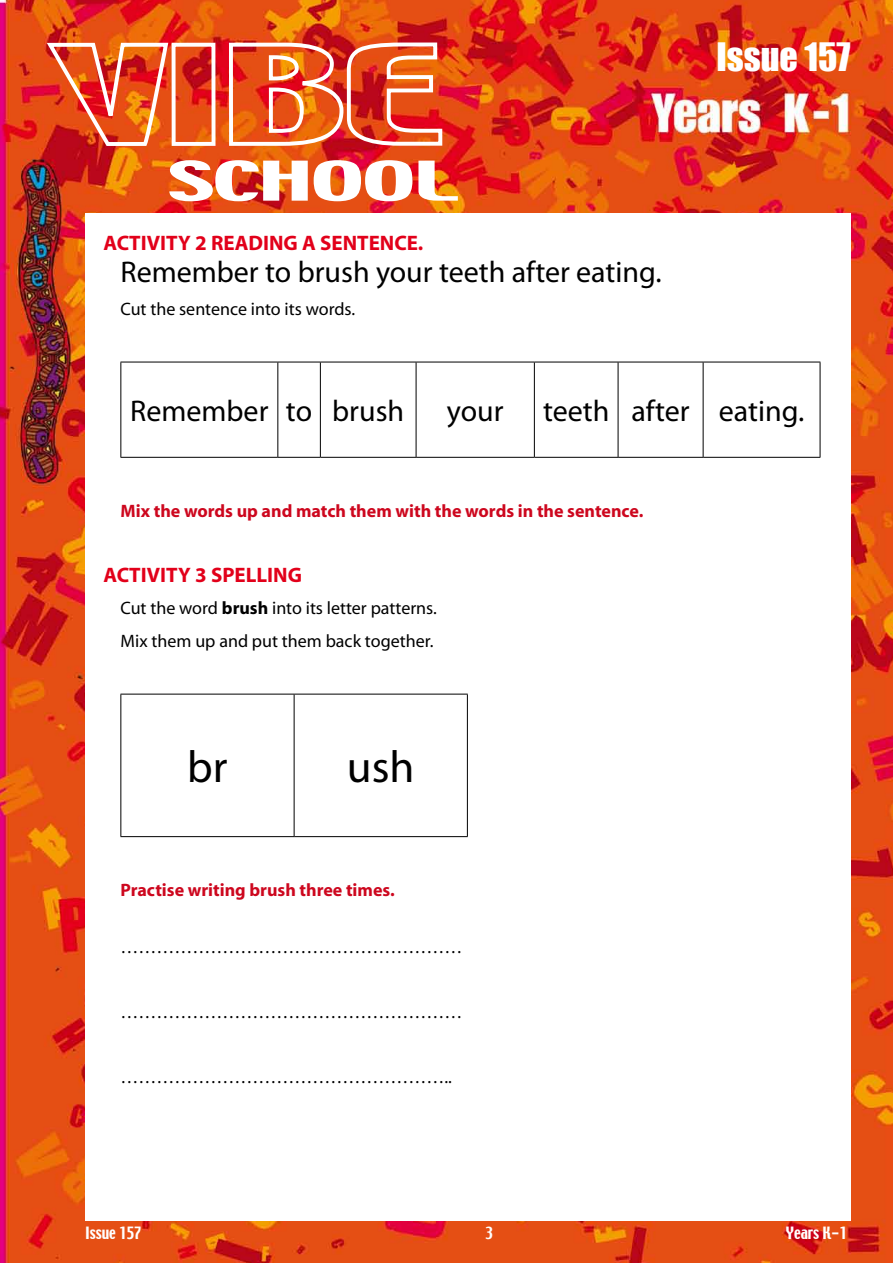
<style>
.page{position:relative;width:893px;height:1263px;background:#fff}
.page>*{position:absolute;margin:0;border:0;box-sizing:border-box;transform-origin:0 0}
.t1{font:45px "Myriad Pro";color:#000}
.t2{font:36px "Impact";color:#fff}
.t3{font:30px "Myriad Pro";color:#000}
.t4{font:700 21px "Myriad";color:#e2001a}
.t5{font:18px/32.5px "Myriad";color:#000}
.t6{font:700 18px "Myriad";color:#cd071e}
.t7{font:15px "Techno";color:#fff}
.s1{font-weight:700}
</style>
<div class="page">
<img style="left:0;top:0;width:893px;height:1263px">
<div style="left:85px;top:213px;width:765px;height:1007px;background:#fff"></div>
<img style="left:47px;top:43px;width:397px;height:105px">
<img style="left:169px;top:160px;width:139px;height:41px">
<svg style="left:314px;top:160px;width:98px;height:41px"></svg>
<svg style="left:418px;top:161px;width:40px;height:40px"></svg>
<hr style="left:120px;top:362px;width:158px;height:1px;background:#000">
<hr style="left:120px;top:362px;width:1px;height:95px;background:#000">
<hr style="left:278px;top:362px;width:42px;height:1px;background:#000">
<hr style="left:277px;top:362px;width:1px;height:95px;background:#000">
<hr style="left:320px;top:362px;width:96px;height:1px;background:#000">
<hr style="left:320px;top:362px;width:1px;height:95px;background:#000">
<hr style="left:416px;top:362px;width:118px;height:1px;background:#000">
<hr style="left:416px;top:362px;width:1px;height:95px;background:#000">
<hr style="left:534px;top:362px;width:84px;height:1px;background:#000">
<hr style="left:534px;top:362px;width:1px;height:95px;background:#000">
<hr style="left:618px;top:362px;width:85px;height:1px;background:#000">
<hr style="left:618px;top:362px;width:1px;height:95px;background:#000">
<hr style="left:703px;top:362px;width:117px;height:1px;background:#000">
<hr style="left:703px;top:362px;width:1px;height:95px;background:#000">
<hr style="left:820px;top:362px;width:1px;height:95px;background:#000">
<hr style="left:120px;top:457px;width:158px;height:1px;background:#000">
<hr style="left:278px;top:457px;width:42px;height:1px;background:#000">
<hr style="left:320px;top:457px;width:96px;height:1px;background:#000">
<hr style="left:416px;top:457px;width:118px;height:1px;background:#000">
<hr style="left:534px;top:457px;width:84px;height:1px;background:#000">
<hr style="left:618px;top:457px;width:85px;height:1px;background:#000">
<hr style="left:703px;top:457px;width:117px;height:1px;background:#000">
<hr style="left:120px;top:694px;width:174px;height:1px;background:#000">
<hr style="left:120px;top:694px;width:1px;height:142px;background:#000">
<hr style="left:294px;top:694px;width:174px;height:1px;background:#000">
<hr style="left:294px;top:694px;width:1px;height:142px;background:#000">
<hr style="left:467px;top:694px;width:1px;height:142px;background:#000">
<hr style="left:120px;top:836px;width:174px;height:1px;background:#000">
<hr style="left:294px;top:836px;width:174px;height:1px;background:#000">
<h2 class="t2" style="left:717px;top:29px;width:135px">Issue 157</h2>
<p class="t4" style="left:103px;top:232px;width:321px">Activity 2 Reading a sentence.</p>
<h3 class="t3" style="left:120px;top:254px;width:543px">Remember to brush your teeth after eating.</h3>
<p class="t5" style="left:120px;top:293px;width:236px">Cut the sentence into its words.</p>
<h3 class="t3" style="left:130px;top:392px;width:275px">Remember to brush</h3>
<h3 class="t3" style="left:447px;top:392px;width:58px">your</h3>
<h3 class="t3" style="left:543px;top:392px;width:263px">teeth after eating.</h3>
<p class="t6" style="left:120px;top:501px;width:524px">Mix the words up and match them with the words in the sentence.</p>
<p class="t4" style="left:103px;top:564px;width:200px">Activity 3 Spelling</p>
<p class="t5" style="left:120px;top:593px;width:318px">Cut the word <span class="s1">brush</span> into its letter patterns.<br>Mix them up and put them back together.</p>
<h1 class="t1" style="left:187px;top:739px;width:42px">br</h1>
<h1 class="t1" style="left:347px;top:739px;width:69px">ush</h1>
<p class="t6" style="left:120px;top:881px;width:276px">Practise writing brush three times.</p>
<p class="t5" style="left:120px;top:931px;width:343px">…………………………………………………</p>
<p class="t5" style="left:120px;top:996px;width:343px">…………………………………………………</p>
<p class="t5" style="left:120px;top:1061px;width:333px">………………………………………………..</p>
<p class="t7" style="left:85px;top:1223px;width:58px">Issue 157</p>
<p class="t7" style="left:486px;top:1223px;width:9px">3</p>
<p class="t7" style="left:786px;top:1223px;width:63px">Years K-1</p>
</div>
